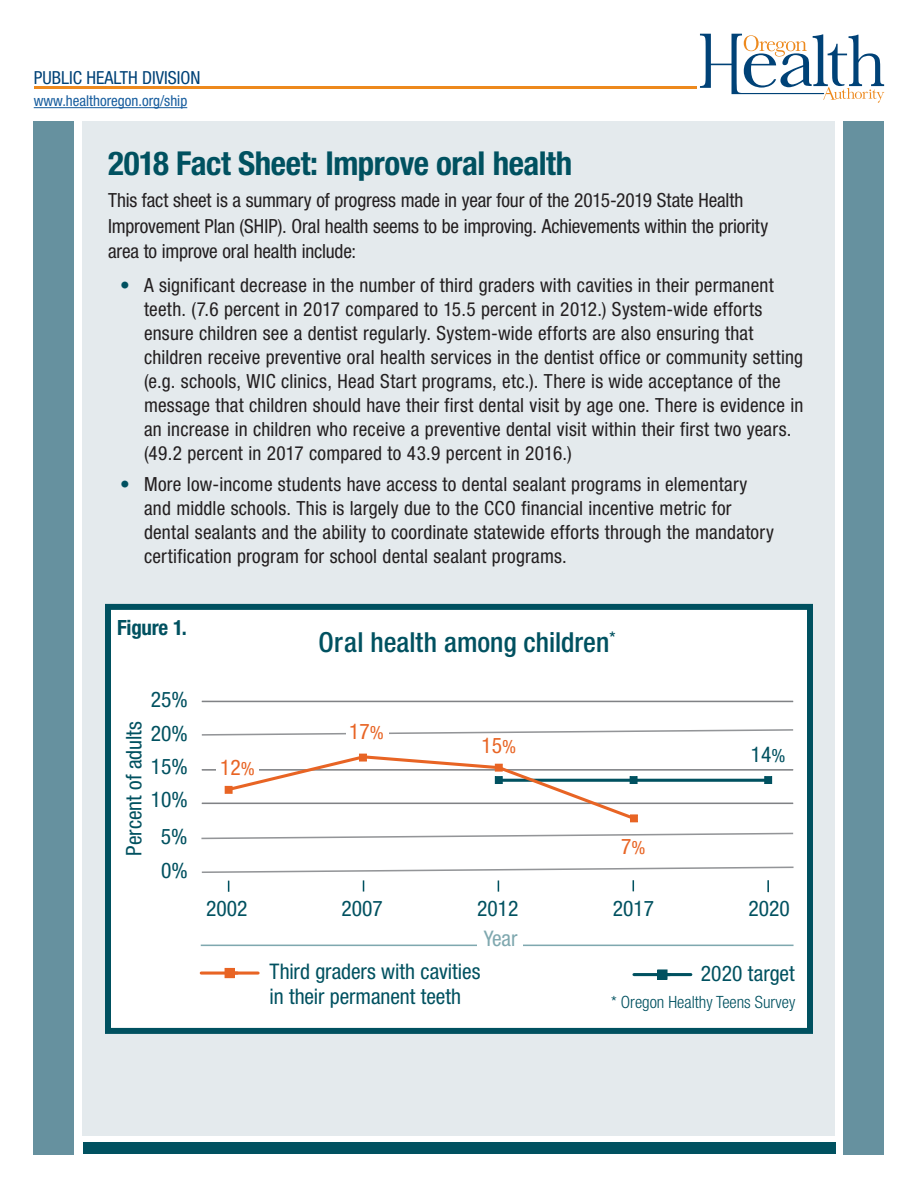
<style>
.page{position:relative;width:918px;height:1188px;background:#fff}
.page>*{position:absolute;margin:0;border:0;box-sizing:border-box;transform-origin:0 0}
.Title_Intro{font:700 condensed 33px "Helvetica Neue LT Std";letter-spacing:-.015em;color:#005160}
.t1{font:500 condensed 27.75px "Helvetica Neue LT Std";color:#005160}
.t2{font:condensed 21.6px/24.6px "Helvetica Neue LT Std";color:#005160}
.t3{font:condensed 21.6px "Helvetica Neue LT Std";color:#e86424}
.t4{font:condensed 21.6px "Helvetica Neue LT Std";color:#7fa8af}
.Title_Intro-2{font:700 condensed 21px "Helvetica Neue LT Std";letter-spacing:-.01em;color:#005160}
.body{font:condensed 19.5px/24px "Helvetica Neue LT Std";letter-spacing:.01em;color:#231f20}
.t5{font:condensed 18px "Helvetica Neue LT Std";color:#004277}
.t6{font:300 condensed 16.95px "Helvetica Neue LT Std";color:#005160}
.t7{font:condensed 15px "Helvetica Neue LT Std";color:#175d9e}
.s1{font-weight:700;color:#005160}
.s2{font-size:18.45px}
</style>
<div class="page">
<div style="left:83px;top:121px;width:752px;height:1014px;background:#e4eaed"></div>
<div style="left:34px;top:121px;width:40px;height:1033px;background:#66919f"></div>
<div style="left:844px;top:121px;width:40px;height:1033px;background:#66919f"></div>
<div style="left:83px;top:1143px;width:752px;height:11px;background:#005160"></div>
<hr style="left:34px;top:87px;width:663px;height:2px;background:#ed891d">
<svg style="left:700px;top:34px;width:184px;height:69px"></svg>
<hr style="left:34px;top:107px;width:153px;height:1px;background:#175d9e">
<div style="left:108px;top:607px;width:702px;height:424px;background:#fff"></div>
<svg style="left:201px;top:729px;width:593px;height:7px"></svg>
<hr style="left:202px;top:701px;width:591px;height:1px;background:#808285">
<hr style="left:202px;top:803px;width:591px;height:1px;background:#808285">
<hr style="left:202px;top:769px;width:591px;height:2px;background:#808285">
<hr style="left:201px;top:972px;width:36px;height:3px;background:#e86424">
<hr style="left:233px;top:972px;width:25px;height:3px;background:#e86424">
<div style="left:225px;top:968px;width:9px;height:10px;background:#e86424"></div>
<div style="left:225px;top:968px;width:10px;height:10px;border:1px solid #e86424"></div>
<hr style="left:634px;top:973px;width:36px;height:3px;background:#005160">
<hr style="left:665px;top:973px;width:26px;height:3px;background:#005160">
<div style="left:658px;top:970px;width:9px;height:9px;background:#005160"></div>
<div style="left:657px;top:970px;width:10px;height:10px;border:1px solid #005160"></div>
<svg style="left:201px;top:832px;width:593px;height:8px"></svg>
<svg style="left:201px;top:866px;width:593px;height:7px"></svg>
<hr style="left:216px;top:768px;width:42px;height:4px;background:#fff">
<hr style="left:201px;top:945px;width:593px;height:1px;background:#7fa8af">
<div style="left:478px;top:926px;width:45px;height:25px;background:#fff"></div>
<svg style="left:363px;top:880px;width:1px;height:12px"></svg>
<svg style="left:767px;top:880px;width:2px;height:12px"></svg>
<div style="left:225px;top:786px;width:7px;height:8px;border:1px solid #e86424"></div>
<div style="left:765px;top:777px;width:7px;height:7px;background:#005160"></div>
<div style="left:764px;top:776px;width:8px;height:8px;border:1px solid #005160"></div>
<hr style="left:498px;top:779px;width:271px;height:3px;background:#005160">
<svg style="left:226px;top:754px;width:412px;height:68px"></svg>
<div style="left:347px;top:731px;width:42px;height:5px;background:#fff"></div>
<div style="left:105px;top:604px;width:708px;height:430px;border:6px solid #005160"></div>
<p class="t5" style="left:34px;top:67px;width:168px">PUBLIC HEALTH DIVISION</p>
<p class="t7" style="left:34px;top:92px;width:155px">www.healthoregon.org/ship</p>
<p class="Title_Intro" style="left:108px;top:143px;width:466px">2018 Fact Sheet: Improve oral health</p>
<p class="body" style="left:108px;top:188px;width:662px;line-height:25.5px">This fact sheet is a summary of progress made in year four of the 2015-2019 State Health<br>Improvement Plan (SHIP). Oral health seems to be improving. Achievements within the priority area to improve oral health include:</p>
<p class="body" style="left:144px;top:273px;width:661px;text-indent:-24px"><span class="s1">•</span> A significant decrease in the number of third graders with cavities in their permanent teeth. (7.6 percent in 2017 compared to 15.5 percent in 2012.) System-wide efforts ensure children see a dentist regularly. System-wide efforts are also ensuring that children receive preventive oral health services in the dentist office or community setting (e.g. schools, WIC clinics, Head Start programs, etc.). There is wide acceptance of the message that children should have their first dental visit by age one. There is evidence in an increase in children who receive a preventive dental visit within their first two years. (49.2 percent in 2017 compared to 43.9 percent in 2016.)</p>
<p class="body" style="left:144px;top:472px;width:631px;text-indent:-24px"><span class="s1">•</span> More low-income students have access to dental sealant programs in elementary and middle schools. This is largely due to the CCO financial incentive metric for dental sealants and the ability to coordinate statewide efforts through the mandatory certification program for school dental sealant programs.</p>
<p class="Title_Intro-2" style="left:117px;top:615px;width:71px">Figure 1.</p>
<p class="t2" style="left:121px;top:856px;width:136px;rotate:-90deg">Percent of adults</p>
<p class="t2" style="left:151px;top:687px;width:39px">25%</p>
<p class="t2" style="left:151px;top:721px;width:39px">20%</p>
<p class="t2" style="left:151px;top:754px;width:39px">15%</p>
<p class="t2" style="left:151px;top:787px;width:39px">10%</p>
<p class="t2" style="left:161px;top:819px;width:29px;line-height:33.9px">5%<br>0%</p>
<p class="t3" style="left:220px;top:754px;width:36px">12<span class="s2">%</span></p>
<p class="t1" style="left:319px;top:626px;width:299px">Oral health among children<sup>*</sup></p>
<p class="t3" style="left:349px;top:718px;width:36px">17<span class="s2">%</span></p>
<p class="t3" style="left:481px;top:733px;width:36px">15<span class="s2">%</span></p>
<p class="t3" style="left:621px;top:834px;width:26px">7<span class="s2">%</span></p>
<p class="t2" style="left:751px;top:742px;width:36px">14<span class="s2">%</span></p>
<p class="t2" style="left:206px;top:896px;width:43px">2002</p>
<p class="t2" style="left:342px;top:895px;width:43px">2007</p>
<p class="t2" style="left:477px;top:895px;width:43px">2012</p>
<p class="t2" style="left:613px;top:895px;width:43px">2017</p>
<p class="t2" style="left:749px;top:895px;width:43px">2020</p>
<p class="t4" style="left:484px;top:926px;width:35px">Year</p>
<p class="t2" style="left:269px;top:959px;width:212px">Third graders with cavities in their permanent teeth</p>
<p class="t2" style="left:701px;top:960px;width:96px">2020 target</p>
<p class="t6" style="left:611px;top:992px;width:186px">* Oregon Healthy Teens Survey</p>
</div>
